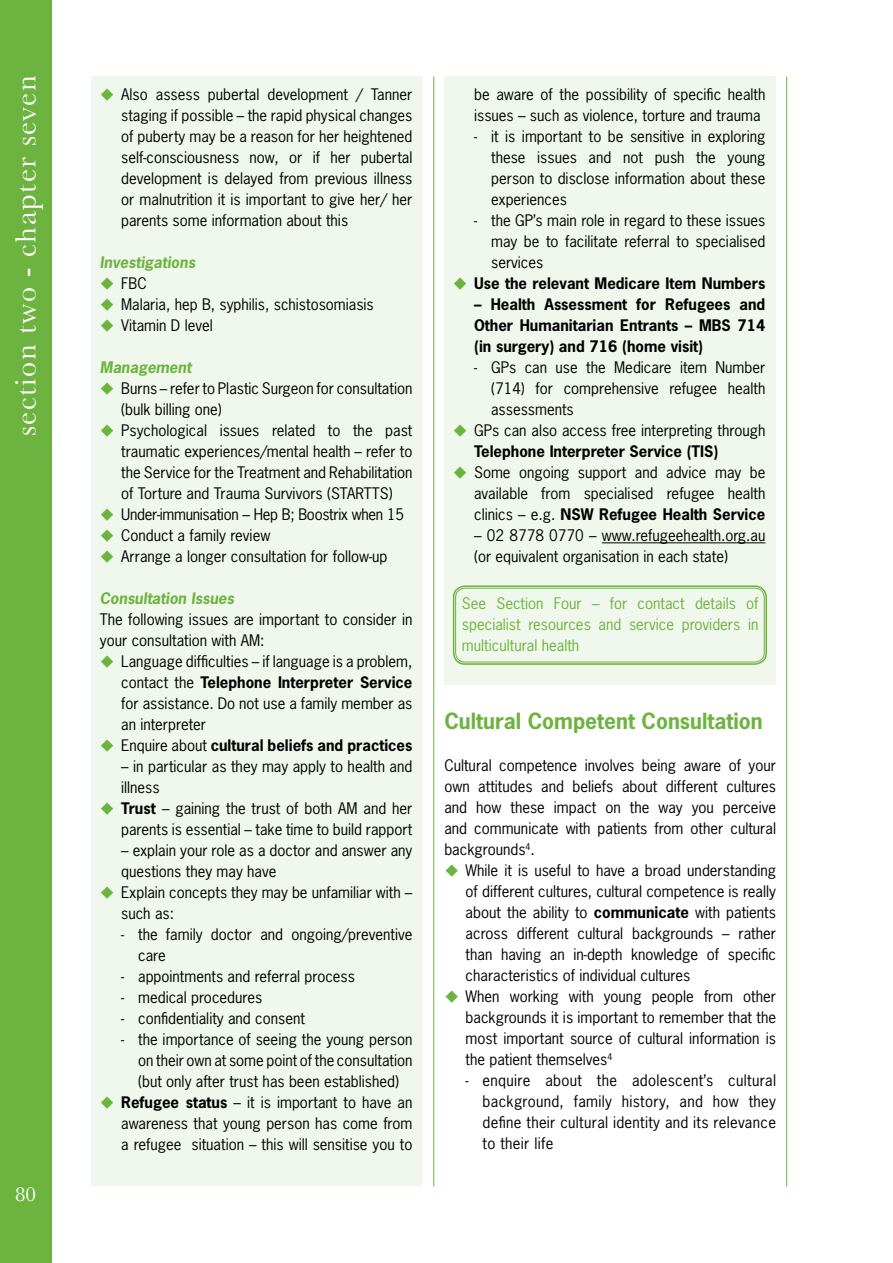
<style>
.page{position:relative;width:893px;height:1263px;background:#fff}
.page>*{position:absolute;margin:0;border:0;box-sizing:border-box;transform-origin:0 0}
.t1{font:30px "Baskerville";letter-spacing:.05em;color:#fff}
.t2{font:700 21px "News Gothic";color:#6db33f}
.t3{font:21px "Baskerville";color:#fff}
.t4{font:15px/21px "News Gothic";color:#000;text-align:justify}
.t5{font:700 15px/21px "News Gothic";color:#000;text-align:justify}
.t6{font:15px/21px "News Gothic";color:#6db33f;text-align:justify}
.t7{font:italic 700 15px "News Gothic";color:#6db33f}
.t8{font:15px "News Gothic";letter-spacing:-.02em;color:#000}
.t9{font:15px "News Gothic";letter-spacing:.02em;color:#000}
.s1{color:#6db33f}
.s2{font-weight:700}
.s3{font-weight:400}
</style>
<div class="page">
<div style="left:0;top:0;width:51px;height:1263px;background:#6db33f"></div>
<div style="left:91px;top:77px;width:332px;height:1109px;background:#f0f7ec"></div>
<div style="left:444px;top:77px;width:332px;height:608px;background:#f0f7ec"></div>
<hr style="left:786px;top:77px;width:1px;height:1109px;background:#6db33f">
<hr style="left:433px;top:77px;width:1px;height:1109px;background:#6db33f">
<hr style="left:602px;top:542px;width:163px;height:1px;background:#000">
<div style="left:453px;top:585px;width:314px;height:80px;border:2px solid #6db33f;border-radius:11px"></div>
<div style="left:455px;top:588px;width:309px;height:74px;border:1px solid #6db33f;border-radius:9px"></div>
<h1 class="t1" style="left:8px;top:436px;width:363px;rotate:-90deg">section two - chapter seven</h1>
<h2 class="t3" style="left:15px;top:1181px;width:22px">80</h2>
<p class="t4" style="left:121px;top:84px;width:293px;text-indent:-21px"><span class="s1">◆</span> Also assess pubertal development / Tanner staging if possible – the rapid physical changes of puberty may be a reason for her heightened self-consciousness now, or if her pubertal development is delayed from previous illness or malnutrition it is important to give her/ her parents some information about this</p>
<p class="t7" style="left:100px;top:253px;width:97px">Investigations</p>
<p class="t4" style="left:100px;top:273px;width:48px"><span class="s1">◆</span> FBC</p>
<p class="t4" style="left:100px;top:294px;width:275px"><span class="s1">◆</span> Malaria, hep B, syphilis, schistosomiasis</p>
<p class="t4" style="left:100px;top:315px;width:114px"><span class="s1">◆</span> Vitamin D level</p>
<p class="t7" style="left:100px;top:358px;width:93px">Management</p>
<p class="t4" style="left:121px;top:378px;width:293px;text-indent:-21px"><span class="s1">◆</span> Burns – refer to Plastic Surgeon for consultation (bulk billing one)</p>
<p class="t4" style="left:121px;top:420px;width:293px;text-indent:-21px"><span class="s1">◆</span> Psychological issues related to the past traumatic experiences/mental health – refer to the Service for the Treatment and Rehabilitation of Torture and Trauma Survivors (STARTTS)</p>
<p class="t8" style="left:100px;top:505px;width:306px"><span class="s1">◆</span> Under-immunisation – Hep B; Boostrix when 15</p>
<p class="t4" style="left:100px;top:525px;width:172px"><span class="s1">◆</span> Conduct a family review</p>
<p class="t4" style="left:100px;top:546px;width:289px"><span class="s1">◆</span> Arrange a longer consultation for follow-up</p>
<p class="t7" style="left:100px;top:589px;width:136px">Consultation Issues</p>
<p class="t4" style="left:100px;top:609px;width:314px">The following issues are important to consider in your consultation with AM:</p>
<p class="t4" style="left:100px;top:651px;width:314px"><span class="s1">◆</span> Language difficulties – if language is a problem,</p>
<p class="t4" style="left:121px;top:672px;width:293px">contact the <span class="s2">Telephone Interpreter Service </span>for assistance. Do not use a family member as an interpreter</p>
<p class="t5" style="left:100px;top:735px;width:314px"><span class="s1">◆</span> <span class="s3">Enquire about</span> cultural beliefs and practices</p>
<p class="t4" style="left:121px;top:756px;width:293px">– in particular as they may apply to health and illness</p>
<p class="t4" style="left:100px;top:798px;width:314px;text-align:right"><span class="s1">◆</span> <span class="s2">Trust</span> – gaining the trust of both AM and her parents is essential – take time to build rapport</p>
<p class="t4" style="left:121px;top:840px;width:293px">– explain your role as a doctor and answer any questions they may have</p>
<p class="t4" style="left:121px;top:882px;width:293px;text-indent:-21px"><span class="s1">◆</span> Explain concepts they may be unfamiliar with – such as:</p>
<p class="t4" style="left:121px;top:924px;width:293px">- the family doctor and ongoing/preventive</p>
<p class="t4" style="left:138px;top:945px;width:29px">care</p>
<p class="t4" style="left:121px;top:966px;width:235px">- appointments and referral process</p>
<p class="t4" style="left:121px;top:987px;width:143px">- medical procedures</p>
<p class="t4" style="left:121px;top:1008px;width:185px">- confidentiality and consent</p>
<p class="t4" style="left:121px;top:1029px;width:293px">- the importance of seeing the young person</p>
<p class="t4" style="left:138px;top:1050px;width:276px">on their own at some point of the consultation (but only after trust has been established)</p>
<p class="t4" style="left:121px;top:1092px;width:293px;text-indent:-21px"><span class="s1">◆</span> <span class="s2">Refugee status</span> – it is important to have an awareness that young person has come from a refugee situation – this will sensitise you to</p>
<p class="t4" style="left:474px;top:84px;width:293px">be aware of the possibility of specific health issues – such as violence, torture and trauma</p>
<p class="t4" style="left:474px;top:126px;width:293px">- it is important to be sensitive in exploring</p>
<p class="t4" style="left:491px;top:147px;width:276px">these issues and not push the young person to disclose information about these experiences</p>
<p class="t4" style="left:491px;top:210px;width:276px;text-indent:-17px">- the GP’s main role in regard to these issues may be to facilitate referral to specialised services</p>
<p class="t5" style="left:453px;top:273px;width:314px"><span class="s1">◆</span> Use the relevant Medicare Item Numbers</p>
<p class="t5" style="left:474px;top:294px;width:293px">– Health Assessment for Refugees and Other Humanitarian Entrants – MBS 714 (in surgery) and 716 (home visit)</p>
<p class="t4" style="left:474px;top:357px;width:293px">- GPs can use the Medicare item Number</p>
<p class="t4" style="left:491px;top:378px;width:276px">(714) for comprehensive refugee health</p>
<p class="t4" style="left:491px;top:399px;width:84px">assessments</p>
<p class="t4" style="left:453px;top:420px;width:314px"><span class="s1">◆</span> GPs can also access free interpreting through</p>
<p class="t5" style="left:474px;top:441px;width:246px">Telephone Interpreter Service (TIS)</p>
<p class="t4" style="left:474px;top:462px;width:293px;text-indent:-21px"><span class="s1">◆</span> Some ongoing support and advice may be available from specialised refugee health clinics – e.g. <span class="s2">NSW Refugee Health Service</span></p>
<p class="t4" style="left:474px;top:525px;width:293px">– 02 8778 0770 – www.refugeehealth.org.au (or equivalent organisation in each state)</p>
<p class="t6" style="left:462px;top:592px;width:298px">See Section Four – for contact details of specialist resources and service providers in multicultural health</p>
<p class="t2" style="left:444px;top:707px;width:320px">Cultural Competent Consultation</p>
<p class="t4" style="left:444px;top:754px;width:333px">Cultural competence involves being aware of your own attitudes and beliefs about different cultures and how these impact on the way you perceive and communicate with patients from other cultural backgrounds<sup>4</sup>.</p>
<p class="t4" style="left:444px;top:859px;width:333px"><span class="s1">◆</span> While it is useful to have a broad understanding</p>
<p class="t4" style="left:466px;top:880px;width:312px">of different cultures, cultural competence is really about the ability to <span class="s2">communicate</span> with patients across different cultural backgrounds – rather than having an in-depth knowledge of specific characteristics of individual cultures</p>
<p class="t4" style="left:466px;top:985px;width:312px;text-indent:-21px"><span class="s1">◆</span> When working with young people from other backgrounds it is important to remember that the most important source of cultural information is the patient themselves<sup>4</sup></p>
<p class="t9" style="left:466px;top:1070px;width:312px">- enquire about the adolescent’s cultural</p>
<p class="t4" style="left:483px;top:1090px;width:295px">background, family history, and how they define their cultural identity and its relevance to their life</p>
</div>
